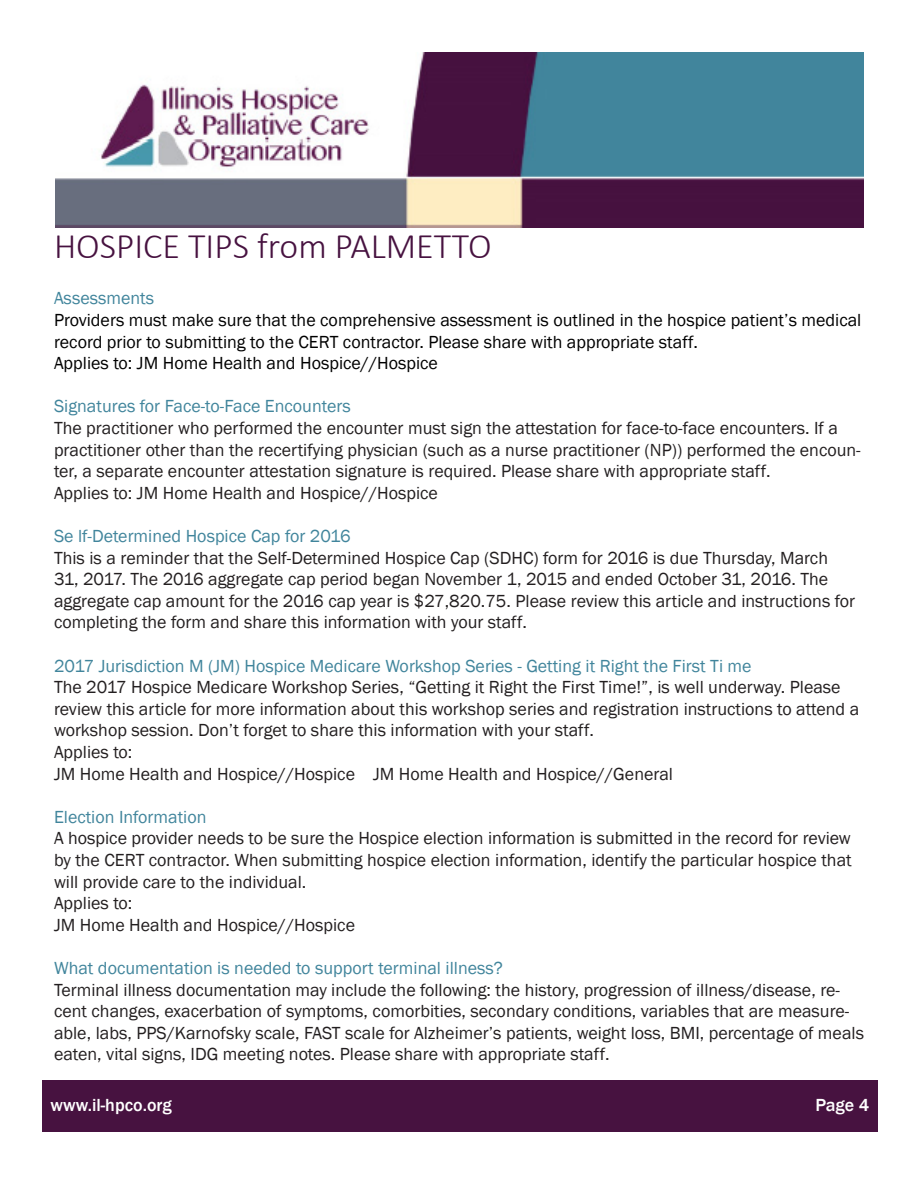
<style>
.page{position:relative;width:918px;height:1188px;background:#fff}
.page>*{position:absolute;margin:0;border:0;box-sizing:border-box;transform-origin:0 0}
.t1{font:300 36px "Calibri";color:#471240}
.t2{font:18px/21.6px "Franklin Gothic";color:#231f20}
.t3{font:18px "Franklin Gothic";color:#41859c}
.t4{font:18px/21.6px "Franklin Gothic";color:#000}
.t5{font:500 18px "Franklin Gothic";color:#fff}
</style>
<div class="page">
<div style="left:42px;top:1080px;width:836px;height:52px;background:#471240"></div>
<img style="left:56px;top:52px;width:808px;height:176px">
<p class="t1" style="left:54px;top:223px;width:439px">HOSPICE TIPS from PALMETTO</p>
<p class="t3" style="left:54px;top:287px;width:102px">Assessments</p>
<p class="t4" style="left:54px;top:310px;width:809px">Providers must make sure that the comprehensive assessment is outlined in the hospice patient’s medical record prior to submitting to the CERT contractor. Please share with appropriate staff.</p>
<p class="t4" style="left:54px;top:353px;width:386px">Applies to: JM Home Health and Hospice//Hospice</p>
<p class="t3" style="left:54px;top:395px;width:298px">Signatures for Face-to-Face Encounters</p>
<p class="t2" style="left:54px;top:418px;width:808px">The practitioner who performed the encounter must sign the attestation for face-to-face encounters. If a practitioner other than the recertifying physician (such as a nurse practitioner (NP)) performed the encoun&shy;ter, a separate encounter attestation signature is required. Please share with appropriate staff.</p>
<p class="t2" style="left:54px;top:482px;width:386px">Applies to: JM Home Health and Hospice//Hospice</p>
<p class="t3" style="left:54px;top:525px;width:298px">Se lf-Determined Hospice Cap for 2016</p>
<p class="t2" style="left:54px;top:547px;width:803px">This is a reminder that the Self-Determined Hospice Cap (SDHC) form for 2016 is due Thursday, March 31, 2017. The 2016 aggregate cap period began November 1, 2015 and ended October 31, 2016. The aggregate cap amount for the 2016 cap year is $27,820.75. Please review this article and instructions for completing the form and share this information with your staff.</p>
<p class="t3" style="left:54px;top:654px;width:699px">2017 Jurisdiction M (JM) Hospice Medicare Workshop Series - Getting it Right the First Ti me</p>
<p class="t2" style="left:54px;top:677px;width:807px">The 2017 Hospice Medicare Workshop Series, “Getting it Right the First Time!”, is well underway. Please review this article for more information about this workshop series and registration instructions to attend a workshop session. Don’t forget to share this information with your staff.</p>
<p class="t2" style="left:54px;top:742px;width:80px">Applies to:</p>
<p class="t2" style="left:54px;top:763px;width:621px">JM Home Health and Hospice//Hospice JM Home Health and Hospice//General</p>
<p class="t3" style="left:54px;top:806px;width:154px">Election Information</p>
<p class="t2" style="left:54px;top:828px;width:799px;text-align:justify">A hospice provider needs to be sure the Hospice election information is submitted in the record for review by the CERT contractor. When submitting hospice election information, identify the particular hospice that will provide care to the individual.</p>
<p class="t2" style="left:54px;top:893px;width:80px">Applies to:</p>
<p class="t2" style="left:54px;top:914px;width:303px">JM Home Health and Hospice//Hospice</p>
<p class="t3" style="left:54px;top:957px;width:450px">What documentation is needed to support terminal illness?</p>
<p class="t2" style="left:54px;top:979px;width:812px">Terminal illness documentation may include the following: the history, progression of illness/disease, re&shy;cent changes, exacerbation of symptoms, comorbities, secondary conditions, variables that are measure&shy;able, labs, PPS/Karnofsky scale, FAST scale for Alzheimer’s patients, weight loss, BMI, percentage of meals eaten, vital signs, IDG meeting notes. Please share with appropriate staff.</p>
<p class="t5" style="left:51px;top:1094px;width:123px">www.il-hpco.org</p>
<p class="t5" style="left:815px;top:1094px;width:56px">Page 4</p>
</div>
